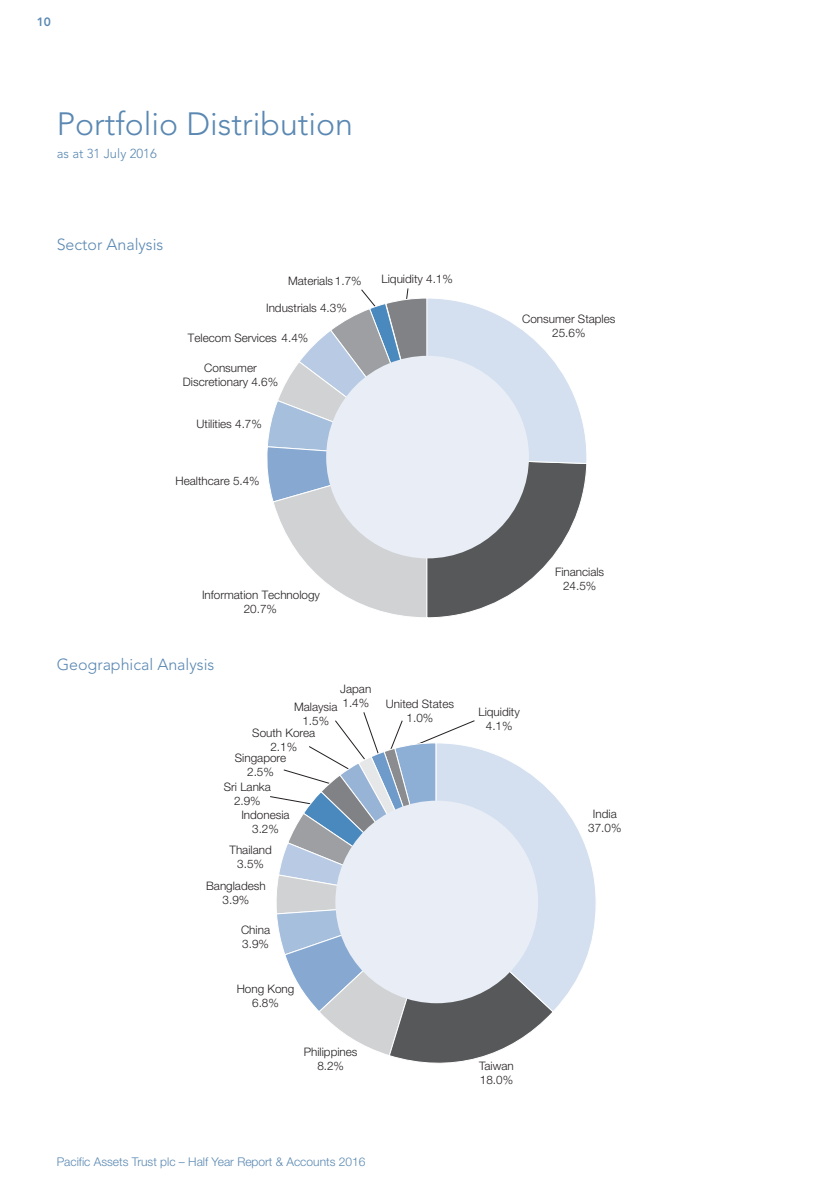
<style>
.page{position:relative;width:840px;height:1191px;background:#fff}
.page>*{position:absolute;margin:0;border:0;box-sizing:border-box;transform-origin:0 0}
.t1{font:300 32px "Avenir";color:#5a88b2}
.t2{font:300 16px "Avenir";color:#5a88b2}
.t3{font:300 13px "Avenir";color:#5a88b2}
.t4{font:300 12px "Helvetica Neue LT";color:#5a88b2}
.t5{font:800 12px "Avenir";color:#5a88b2}
.t6{font:300 11.6px/14px "Helvetica Neue LT";color:#231f20;text-align:center}
</style>
<div class="page">
<svg style="left:267px;top:288px;width:320px;height:330px"></svg>
<div style="left:326px;top:356px;width:202px;height:202px;background:#e9eef6;border-radius:50%"></div>
<svg style="left:270px;top:712px;width:281px;height:352px"></svg>
<svg style="left:434px;top:742px;width:162px;height:271px"></svg>
<div style="left:335px;top:800px;width:203px;height:203px;background:#e9eef6;border-radius:50%"></div>
<p class="t5" style="left:37px;top:16px;width:16px">10</p>
<h1 class="t1" style="left:57px;top:111px;width:297px">Portfolio Distribution</h1>
<p class="t3" style="left:57px;top:148px;width:101px">as at 31 July 2016</p>
<h2 class="t2" style="left:57px;top:238px;width:108px">Sector Analysis</h2>
<p class="t6" style="left:288px;top:275px;width:75px">Materials 1.7%</p>
<p class="t6" style="left:266px;top:302px;width:82px">Industrials 4.3%</p>
<p class="t6" style="left:188px;top:332px;width:122px">Telecom Services 4.4%</p>
<p class="t6" style="left:183px;top:362px;width:97px">Consumer<br>Discretionary 4.6%</p>
<p class="t6" style="left:196px;top:418px;width:67px">Utilities 4.7%</p>
<p class="t6" style="left:175px;top:475px;width:86px">Healthcare 5.4%</p>
<p class="t6" style="left:381px;top:273px;width:73px">Liquidity 4.1%</p>
<p class="t6" style="left:522px;top:313px;width:95px">Consumer Staples<br>25.6%</p>
<p class="t6" style="left:202px;top:588px;width:119px">Information Technology<br>20.7%</p>
<h2 class="t2" style="left:57px;top:658px;width:159px">Geographical Analysis</h2>
<p class="t6" style="left:340px;top:682px;width:32px;text-align:left">Japan<br>1.4%</p>
<p class="t6" style="left:294px;top:700px;width:45px">Malaysia<br>1.5%</p>
<p class="t6" style="left:252px;top:726px;width:64px">South Korea<br>2.1%</p>
<p class="t6" style="left:235px;top:752px;width:53px">Singapore<br>2.5%</p>
<p class="t6" style="left:224px;top:781px;width:49px">Sri Lanka<br>2.9%</p>
<p class="t6" style="left:241px;top:809px;width:50px">Indonesia<br>3.2%</p>
<p class="t6" style="left:229px;top:844px;width:44px">Thailand<br>3.5%</p>
<p class="t6" style="left:206px;top:880px;width:61px">Bangladesh<br>3.9%</p>
<p class="t6" style="left:241px;top:923px;width:31px;text-align:left">China<br>3.9%</p>
<p class="t6" style="left:236px;top:983px;width:59px">Hong Kong<br>6.8%</p>
<p class="t6" style="left:386px;top:697px;width:70px">United States<br>1.0%</p>
<p class="t6" style="left:478px;top:706px;width:43px">Liquidity<br>4.1%</p>
<p class="t6" style="left:303px;top:1046px;width:55px">Philippines<br>8.2%</p>
<p class="t6" style="left:479px;top:1060px;width:36px;text-align:left">Taiwan<br>18.0%</p>
<p class="t4" style="left:57px;top:1157px;width:310px">Pacific Assets Trust plc – Half Year Report &amp; Accounts 2016</p>
<p class="t6" style="left:554px;top:565px;width:51px">Financials<br>24.5%</p>
<p class="t6" style="left:588px;top:808px;width:35px">India<br>37.0%</p>
</div>
